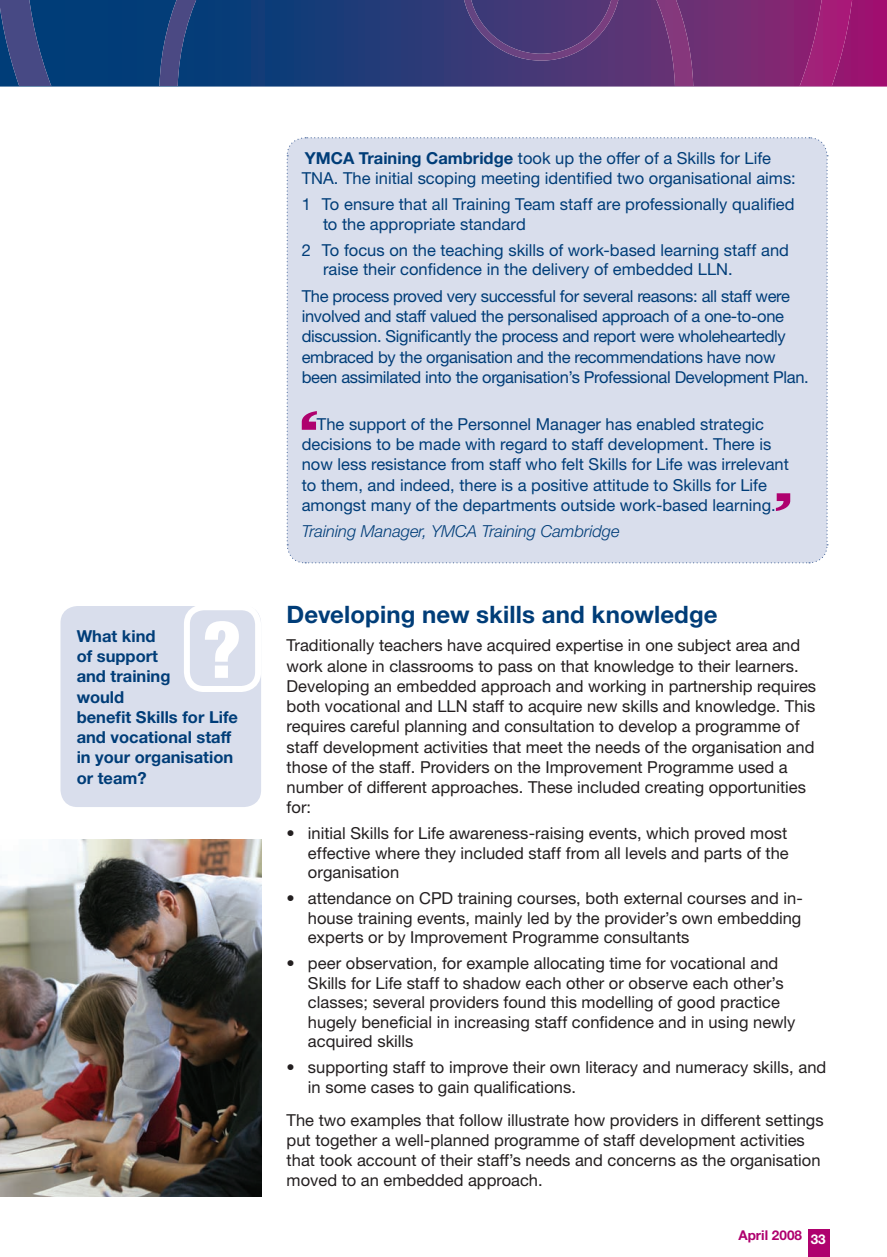
<style>
.page{position:relative;width:887px;height:1257px;background:#fff}
.page>*{position:absolute;margin:0;border:0;box-sizing:border-box;transform-origin:0 0}
.t1{font:900 condensed 78px "Helvetica Neue LT";color:#fff}
.t2{font:700 24px "Helvetica Neue LT";letter-spacing:.005em;color:#003d78}
.t3{font:16.5px/20.2px "Helvetica Neue LT";color:#231f20}
.t4{font:16.5px/20.2px "Helvetica Neue LT";color:#003d78}
.t5{font:16.5px/20.2px "Helvetica Neue LT";letter-spacing:-.02em;color:#003d78}
.t6{font:700 16.5px/20.2px "Helvetica Neue LT";color:#003d78}
.t7{font:italic 300 16.5px "Helvetica Neue LT";color:#003d78}
.t8{font:700 13.5px "Helvetica Neue LT";color:#af016e}
.s1{font-weight:700}
.s2{color:#fff}
</style>
<div class="page">
<svg style="left:0;top:0;width:886px;height:87px"></svg>
<svg style="left:0;top:0;width:854px;height:86px"></svg>
<svg style="left:159px;top:0;width:534px;height:86px"></svg>
<svg style="left:462px;top:0;width:158px;height:61px"></svg>
<div style="left:807px;top:1228px;width:22px;height:28px;background:#af016e"></div>
<div style="left:286px;top:137px;width:542px;height:427px;background:#d9deec"></div>
<img style="left:0;top:839px;width:261px;height:357px">
<div style="left:60px;top:606px;width:201px;height:201px;background:#d9deec;border-radius:17px"></div>
<div style="left:184px;top:604px;width:77px;height:88px;border:6px solid #fff;border-radius:17px"></div>
<h1 class="t1" style="left:202px;top:602px;width:40px">?</h1>
<p class="t6" style="left:77px;top:625px;width:163px">What kind<br>of support<br>and training<br>would<br>benefit Skills for Life and vocational staff in your organisation or team?</p>
<p class="t4" style="left:302px;top:148px;width:495px"><span class="s1">YMCA Training Cambridge</span> took up the offer of a Skills for Life<br>TNA. The initial scoping meeting identified two organisational aims:</p>
<p class="t4" style="left:323px;top:194px;width:473px;line-height:19.5px;text-indent:-21px">1 To ensure that all Training Team staff are professionally qualified to the appropriate standard</p>
<p class="t4" style="left:323px;top:240px;width:467px;line-height:19.5px;text-indent:-21px">2 To focus on the teaching skills of work-based learning staff and raise their confidence in the delivery of embedded LLN.</p>
<p class="t5" style="left:302px;top:285px;width:508px">The process proved very successful for several reasons: all staff were involved and staff valued the personalised approach of a one-to-one discussion. Significantly the process and report were wholeheartedly embraced by the organisation and the recommendations have now been assimilated into the organisation’s Professional Development Plan.</p>
<p class="t4" style="left:302px;top:413px;width:488px;text-indent:15px">The support of the Personnel Manager has enabled strategic decisions to be made with regard to staff development. There is now less resistance from staff who felt Skills for Life was irrelevant to them, and indeed, there is a positive attitude to Skills for Life amongst many of the departments outside work-based learning.</p>
<p class="t7" style="left:302px;top:521px;width:319px">Training Manager, YMCA Training Cambridge</p>
<h2 class="t2" style="left:286px;top:599px;width:432px">Developing new skills and knowledge</h2>
<p class="t3" style="left:286px;top:635px;width:531px">Traditionally teachers have acquired expertise in one subject area and work alone in classrooms to pass on that knowledge to their learners.<br>Developing an embedded approach and working in partnership requires both vocational and LLN staff to acquire new skills and knowledge. This requires careful planning and consultation to develop a programme of staff development activities that meet the needs of the organisation and those of the staff. Providers on the Improvement Programme used a number of different approaches. These included creating opportunities for:</p>
<p class="t3" style="left:308px;top:823px;width:482px;line-height:19.5px;text-align:justify;text-indent:-21px">• initial Skills for Life awareness-raising events, which proved most effective where they included staff from all levels and parts of the organisation</p>
<p class="t3" style="left:308px;top:888px;width:496px;line-height:19.5px;text-align:justify;text-indent:-21px">• attendance on CPD training courses, both external courses and in&shy;house training events, mainly led by the provider’s own embedding experts or by Improvement Programme consultants</p>
<p class="t3" style="left:308px;top:953px;width:489px;line-height:19.5px;text-indent:-21px">• peer observation, for example allocating time for vocational and Skills for Life staff to shadow each other or observe each other’s classes; several providers found this modelling of good practice hugely beneficial in increasing staff confidence and in using newly acquired skills</p>
<p class="t3" style="left:308px;top:1057px;width:520px;line-height:19.5px;text-indent:-21px">• supporting staff to improve their own literacy and numeracy skills, and in some cases to gain qualifications.</p>
<p class="t3" style="left:286px;top:1109px;width:538px">The two examples that follow illustrate how providers in different settings put together a well-planned programme of staff development activities that took account of their staff’s needs and concerns as the organisation moved to an embedded approach.</p>
<p class="t8" style="left:738px;top:1226px;width:89px">April 2008 <span class="s2">33</span></p>
</div>
